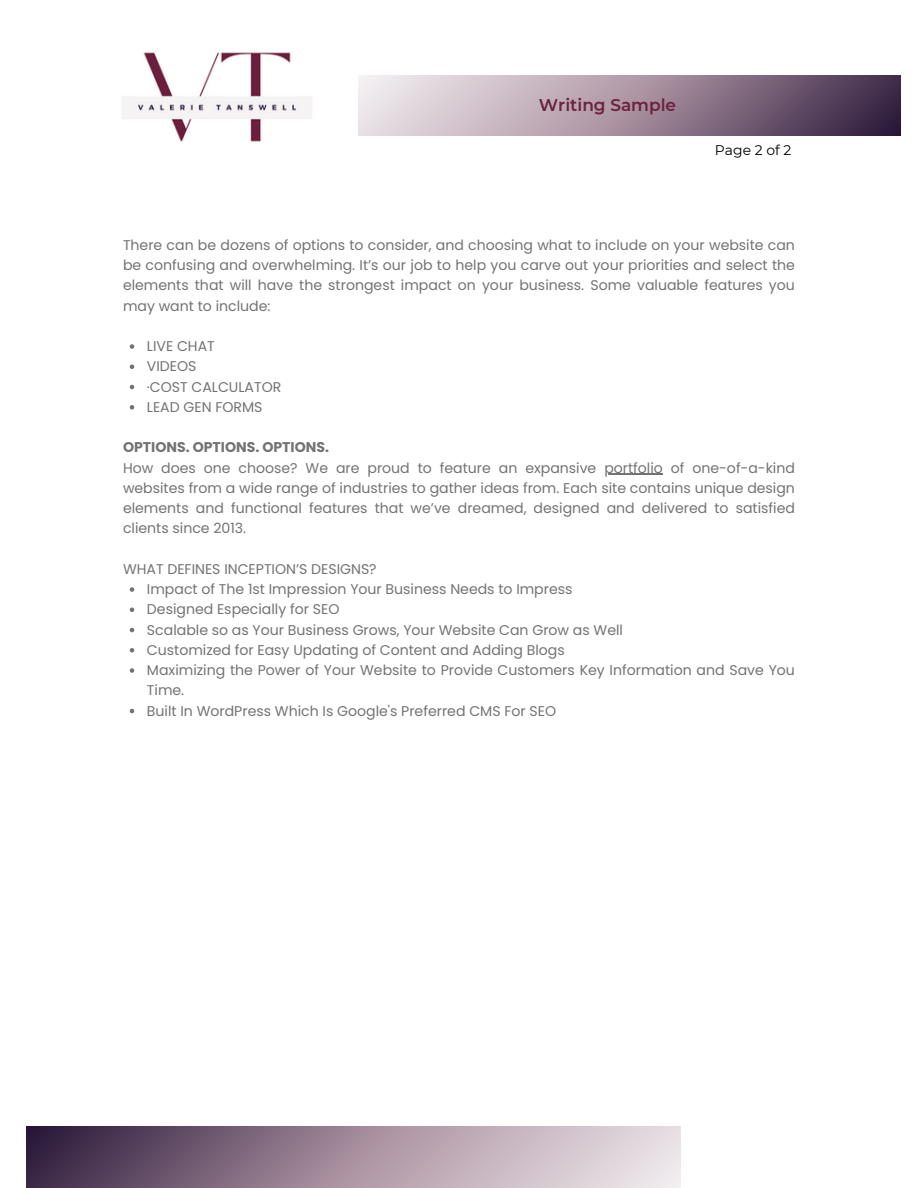
<style>
.page{position:relative;width:918px;height:1188px;background:#fff}
.page>*{position:absolute;margin:0;border:0;box-sizing:border-box;transform-origin:0 0}
.t1{font:600 16.95px "Montserrat";color:#6c223e}
.t2{font:14.1px/20.2px "Poppins";color:#737373;text-align:justify}
.t3{font:700 14.1px "Poppins";color:#737373}
.t4{font:13.95px "Montserrat";color:#000}
</style>
<div class="page">
<svg style="left:27px;top:1126px;width:654px;height:62px;background:#9c899a"></svg>
<svg style="left:358px;top:75px;width:542px;height:60px;background:#9f8c9d"></svg>
<img style="left:122px;top:52px;width:190px;height:90px">
<svg style="left:130px;top:344px;width:4px;height:5px"></svg>
<svg style="left:130px;top:365px;width:4px;height:4px"></svg>
<svg style="left:130px;top:385px;width:4px;height:4px"></svg>
<svg style="left:130px;top:405px;width:4px;height:5px"></svg>
<hr style="left:604px;top:474px;width:59px;height:1px;background:#737373">
<svg style="left:130px;top:587px;width:4px;height:5px"></svg>
<svg style="left:130px;top:608px;width:4px;height:4px"></svg>
<svg style="left:130px;top:628px;width:4px;height:4px"></svg>
<svg style="left:130px;top:648px;width:4px;height:5px"></svg>
<svg style="left:130px;top:668px;width:4px;height:5px"></svg>
<svg style="left:130px;top:709px;width:4px;height:4px"></svg>
<p class="t1" style="left:539px;top:95px;width:139px">Writing Sample</p>
<p class="t4" style="left:715px;top:142px;width:78px">Page 2 of 2</p>
<p class="t2" style="left:123px;top:235px;width:673px">There can be dozens of options to consider, and choosing what to include on your website can be confusing and overwhelming. It’s our job to help you carve out your priorities and select the elements that will have the strongest impact on your business. Some valuable features you may want to include:</p>
<p class="t2" style="left:147px;top:336px;width:136px;text-align:left">LIVE CHAT<br>VIDEOS<br>·COST CALCULATOR<br>LEAD GEN FORMS</p>
<p class="t3" style="left:123px;top:437px;width:208px">OPTIONS. OPTIONS. OPTIONS.</p>
<p class="t2" style="left:123px;top:457px;width:674px">How does one choose? We are proud to feature an expansive portfolio of one-of-a-kind websites from a wide range of industries to gather ideas from. Each site contains unique design elements and functional features that we’ve dreamed, designed and delivered to satisfied clients since 2013.</p>
<p class="t2" style="left:147px;top:559px;width:650px;text-align:left;text-indent:-24px">WHAT DEFINES INCEPTION’S DESIGNS?<br>Impact of The 1st Impression Your Business Needs to Impress<br>Designed Especially for SEO<br>Scalable so as Your Business Grows, Your Website Can Grow as Well<br>Customized for Easy Updating of Content and Adding Blogs<br>Maximizing the Power of Your Website to Provide Customers Key Information and Save You Time.<br>Built In WordPress Which Is Google's Preferred CMS For SEO</p>
</div>
